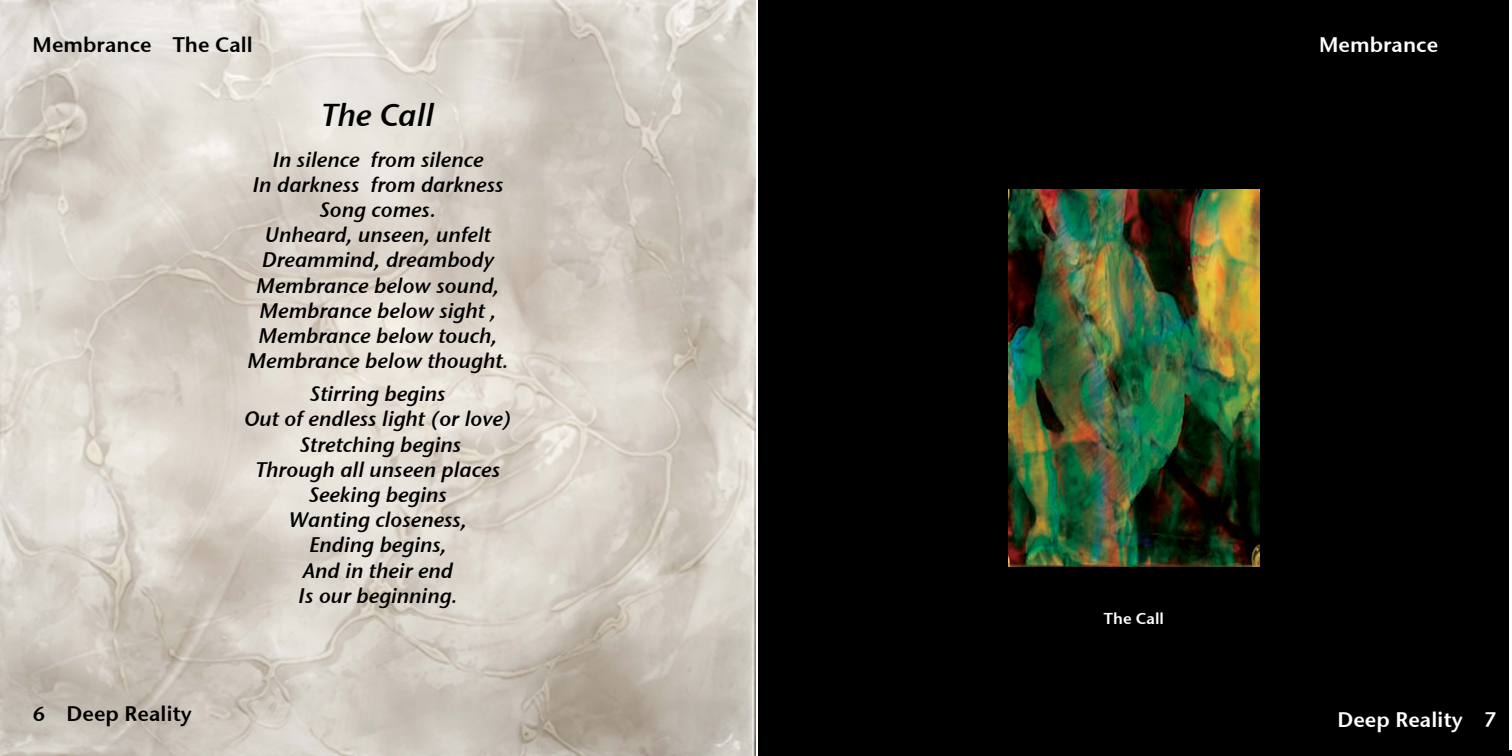
<style>
.page{position:relative;width:1512px;height:756px;background:#fff}
.page>*{position:absolute;margin:0;border:0;box-sizing:border-box;transform-origin:0 0}
.t1{font:31.5px "Stone Sans Sem ITCTT Semi Ita";color:#000}
.t2{font:21px/25.2px "Stone Sans Sem ITCTT Semi Ita";color:#000;text-align:center}
.t3{font:21px "Stone Sans Sem OSITCTT Semi";color:#000}
.t4{font:21px "Stone Sans Sem ITCTT Semi";color:#fff}
.t5{font:21px "Stone Sans Sem OSITCTT Semi";color:#fff}
.t6{font:15.75px "Stone Sans Sem ITCTT Semi";color:#fff}
</style>
<div class="page">
<div style="left:759px;top:0;width:750px;height:756px;background:#000"></div>
<img style="left:0;top:0;width:756px;height:756px">
<img style="left:1008px;top:189px;width:252px;height:378px">
<svg style="left:1509px;top:751px;width:3px;height:5px"></svg>
<p class="t3" style="left:33px;top:32px;width:222px">Membrance The Call</p>
<p class="t5" style="left:1319px;top:32px;width:121px">Membrance</p>
<h1 class="t1" style="left:322px;top:89px;width:114px">The Call</h1>
<p class="t2" style="left:247px;top:146px;width:263px">In silence from silence<br>In darkness from darkness<br>Song comes.<br>Unheard, unseen, unfelt<br>Dreammind, dreambody<br>Membrance below sound,<br>Membrance below sight ,<br>Membrance below touch,<br>Membrance below thought.</p>
<p class="t2" style="left:244px;top:380px;width:269px">Stirring begins<br>Out of endless light (or love)<br>Stretching begins<br>Through all unseen places<br>Seeking begins<br>Wanting closeness,<br>Ending begins,<br>And in their end<br>Is our beginning.</p>
<p class="t6" style="left:1104px;top:605px;width:62px">The Call</p>
<p class="t3" style="left:33px;top:700px;width:161px">6 Deep Reality</p>
<p class="t4" style="left:1337px;top:702px;width:161px">Deep Reality 7</p>
</div>
